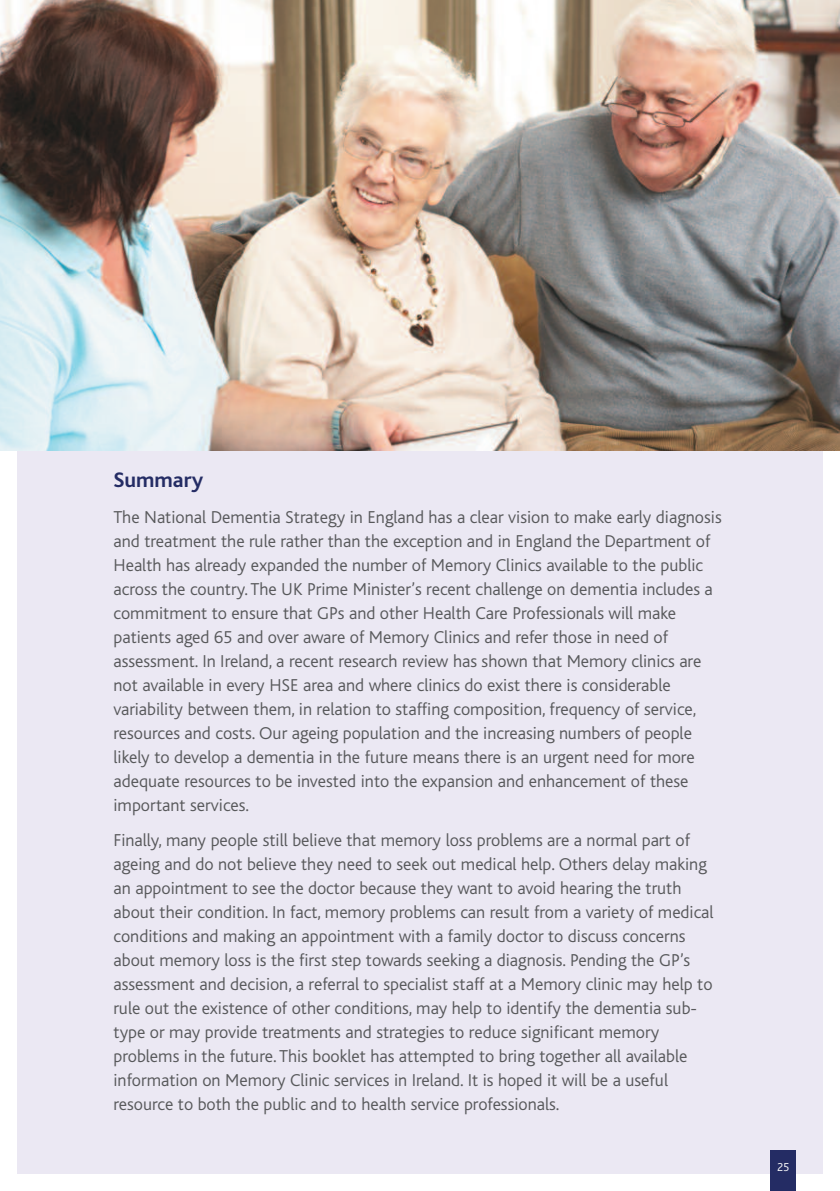
<style>
.page{position:relative;width:840px;height:1191px;background:#fff}
.page>*{position:absolute;margin:0;border:0;box-sizing:border-box;transform-origin:0 0}
.t1{font:700 22px "Bliss";color:#242c64}
.t2{font:300 18px/24px "Bliss";color:#57585a}
.t3{font:300 12px "Bliss";color:#fff}
</style>
<div class="page">
<div style="left:17px;top:17px;width:805px;height:1157px;background:#ebe8f3"></div>
<div style="left:769px;top:1150px;width:26px;height:41px;background:#242c64"></div>
<img style="left:0;top:0;width:839px;height:450px">
<p class="t1" style="left:113px;top:473px;width:91px">Summary</p>
<p class="t2" style="left:113px;top:506px;width:609px">The National Dementia Strategy in England has a clear vision to make early diagnosis and treatment the rule rather than the exception and in England the Department of Health has already expanded the number of Memory Clinics available to the public across the country. The UK Prime Minister’s recent challenge on dementia includes a commitment to ensure that GPs and other Health Care Professionals will make patients aged 65 and over aware of Memory Clinics and refer those in need of assessment. In Ireland, a recent research review has shown that Memory clinics are not available in every HSE area and where clinics do exist there is considerable variability between them, in relation to staffing composition, frequency of service, resources and costs. Our ageing population and the increasing numbers of people likely to develop a dementia in the future means there is an urgent need for more adequate resources to be invested into the expansion and enhancement of these important services.</p>
<p class="t2" style="left:113px;top:830px;width:601px">Finally, many people still believe that memory loss problems are a normal part of ageing and do not believe they need to seek out medical help. Others delay making an appointment to see the doctor because they want to avoid hearing the truth about their condition. In fact, memory problems can result from a variety of medical conditions and making an appointment with a family doctor to discuss concerns about memory loss is the first step towards seeking a diagnosis. Pending the GP’s assessment and decision, a referral to specialist staff at a Memory clinic may help to rule out the existence of other conditions, may help to identify the dementia sub&shy;type or may provide treatments and strategies to reduce significant memory problems in the future. This booklet has attempted to bring together all available information on Memory Clinic services in Ireland. It is hoped it will be a useful resource to both the public and to health service professionals.</p>
<p class="t3" style="left:776px;top:1163px;width:14px">25</p>
</div>
